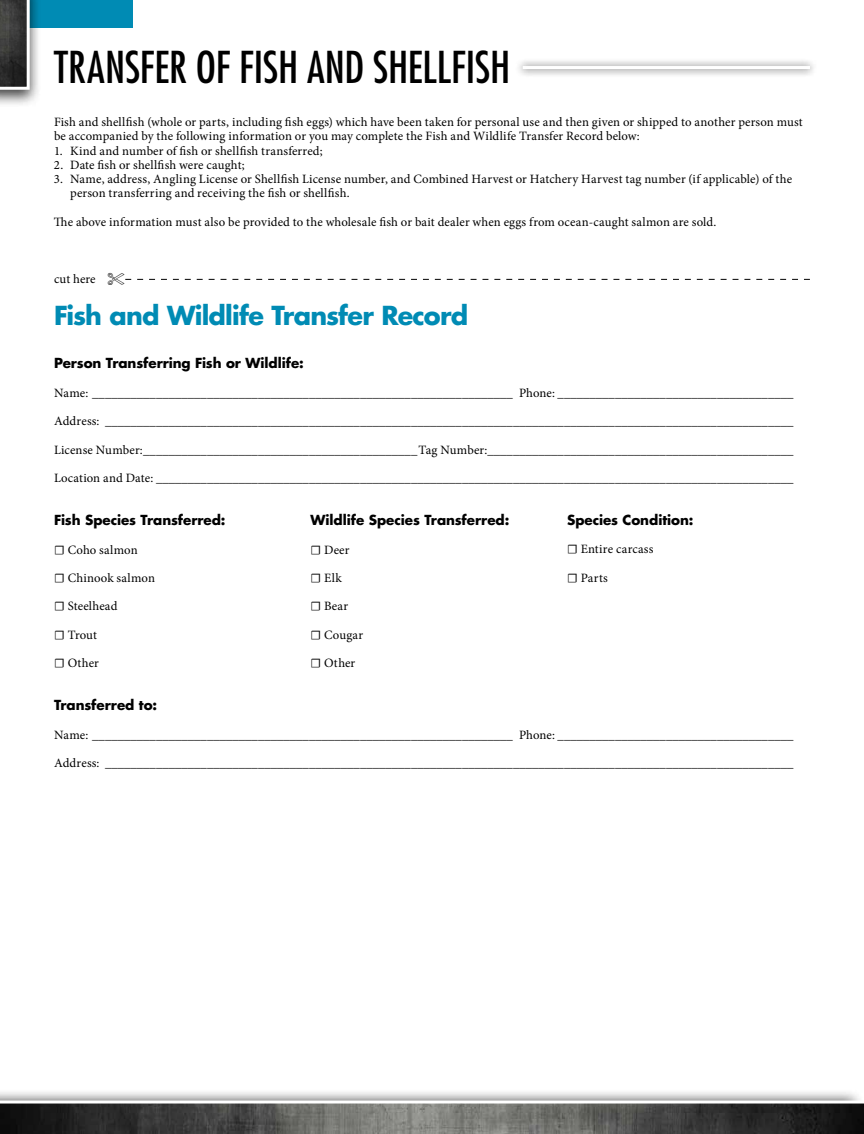
<style>
.page{position:relative;width:864px;height:1134px;background:#fff}
.page>*{position:absolute;margin:0;border:0;box-sizing:border-box;transform-origin:0 0}
.t1{font:condensed 42.75px "Futura";letter-spacing:-.005em;color:#000}
.t2{font:700 25.5px "Futura";letter-spacing:-.035em;color:#008bb4}
.t3{font:700 13.5px "Futura";letter-spacing:-.005em;color:#000}
.t4{font:12.75px/14.2px "Minion Pro";letter-spacing:.01em;color:#000}
</style>
<div class="page">
<div style="left:0;top:1088px;width:864px;height:46px;background:#000;opacity:.75"></div>
<svg style="left:0;top:1099px;width:864px;height:35px;background:#5f5f5e"></svg>
<div style="left:11px;top:0;width:122px;height:27px;background:#008bb4"></div>
<div style="left:0;top:0;width:42px;height:107px;background:#000;opacity:.75"></div>
<svg style="left:0;top:0;width:30px;height:90px;background:#4d4d4d"></svg>
<div style="left:515px;top:58px;width:303px;height:19px;background:#000;opacity:.75"></div>
<hr style="left:523px;top:66px;width:287px;height:3px;background:#fff">
<svg style="left:125px;top:278px;width:685px;height:2px"></svg>
<h1 class="t1" style="left:54px;top:41px;width:458px">TRANSFER OF FISH AND SHELLFISH</h1>
<p class="t4" style="left:54px;top:115px;width:750px">Fish and shellfish (whole or parts, including fish eggs) which have been taken for personal use and then given or shipped to another person must be accompanied by the following information or you may complete the Fish and Wildlife Transfer Record below:</p>
<p class="t4" style="left:54px;top:143px;width:270px">1. Kind and number of fish or shellfish transferred;</p>
<p class="t4" style="left:54px;top:158px;width:192px">2. Date fish or shellfish were caught;</p>
<p class="t4" style="left:70px;top:172px;width:723px;text-indent:-16px">3. Name, address, Angling License or Shellfish License number, and Combined Harvest or Hatchery Harvest tag number (if applicable) of the person transferring and receiving the fish or shellfish.</p>
<p class="t4" style="left:54px;top:215px;width:664px">The above information must also be provided to the wholesale fish or bait dealer when eggs from ocean-caught salmon are sold.</p>
<p class="t4" style="left:54px;top:272px;width:43px">cut here</p>
<h2 class="t2" style="left:54px;top:298px;width:416px">Fish and Wildlife Transfer Record</h2>
<p class="t3" style="left:54px;top:354px;width:251px">Person Transferring Fish or Wildlife:</p>
<p class="t4" style="left:54px;top:386px;width:741px">Name: __________________________________________________________________ Phone: _____________________________________</p>
<p class="t4" style="left:54px;top:414px;width:741px">Address: ____________________________________________________________________________________________________________</p>
<p class="t4" style="left:54px;top:443px;width:741px">License Number:___________________________________________Tag Number:________________________________________________</p>
<p class="t4" style="left:54px;top:471px;width:741px">Location and Date: ____________________________________________________________________________________________________</p>
<p class="t3" style="left:54px;top:511px;width:173px">Fish Species Transferred:</p>
<p class="t4" style="left:54px;top:542px;width:85px">☐ Coho salmon</p>
<p class="t4" style="left:54px;top:571px;width:103px">☐ Chinook salmon</p>
<p class="t4" style="left:54px;top:599px;width:65px">☐ Steelhead</p>
<p class="t4" style="left:54px;top:628px;width:44px">☐ Trout</p>
<p class="t4" style="left:54px;top:656px;width:46px">☐ Other</p>
<p class="t3" style="left:310px;top:511px;width:200px">Wildlife Species Transferred:</p>
<p class="t4" style="left:310px;top:542px;width:41px">☐ Deer</p>
<p class="t4" style="left:310px;top:571px;width:33px">☐ Elk</p>
<p class="t4" style="left:310px;top:599px;width:39px">☐ Bear</p>
<p class="t4" style="left:310px;top:628px;width:54px">☐ Cougar</p>
<p class="t4" style="left:310px;top:656px;width:46px">☐ Other</p>
<p class="t3" style="left:567px;top:511px;width:128px">Species Condition:</p>
<p class="t4" style="left:567px;top:542px;width:88px">☐ Entire carcass</p>
<p class="t4" style="left:567px;top:571px;width:42px">☐ Parts</p>
<p class="t3" style="left:54px;top:696px;width:105px">Transferred to:</p>
<p class="t4" style="left:54px;top:728px;width:741px">Name: __________________________________________________________________ Phone: _____________________________________</p>
<p class="t4" style="left:54px;top:756px;width:741px">Address: ____________________________________________________________________________________________________________</p>
</div>
